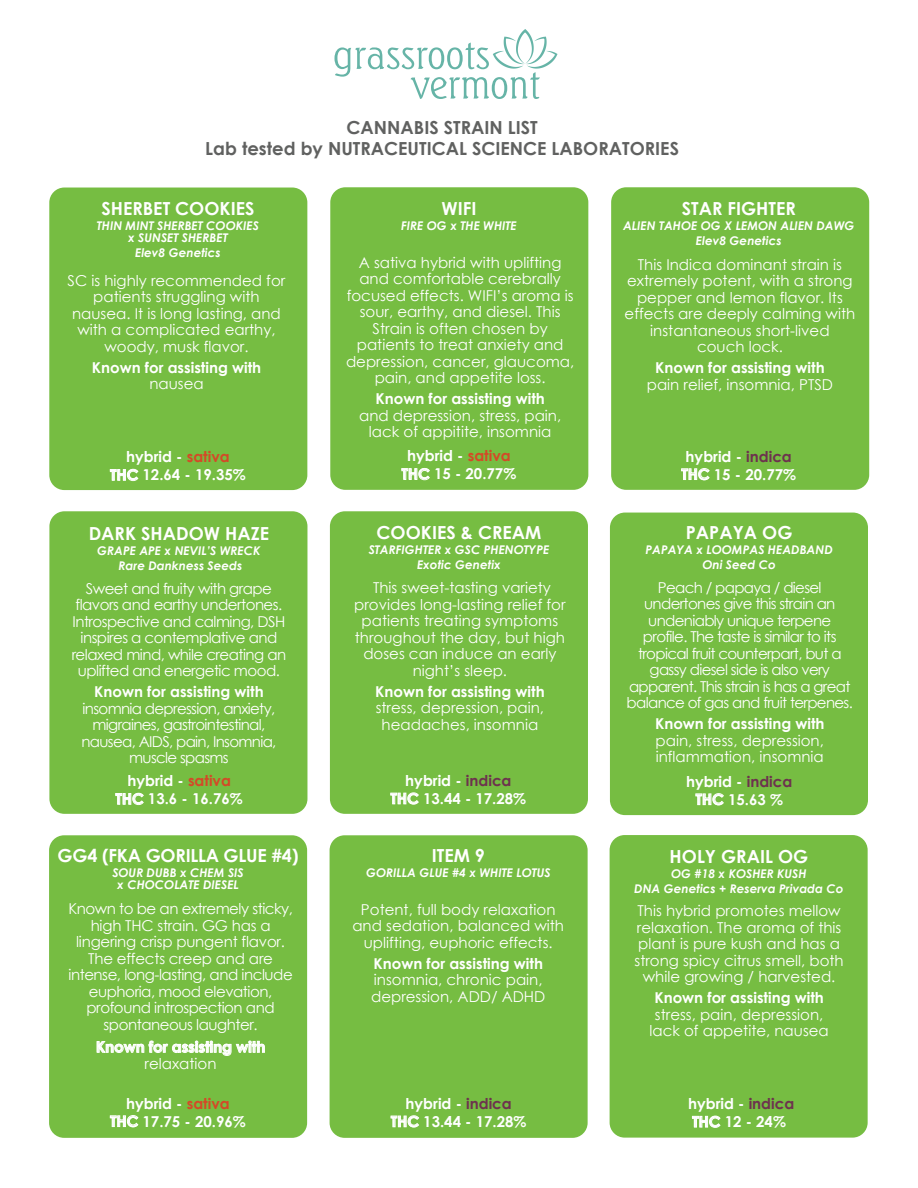
<style>
.page{position:relative;width:918px;height:1188px;background:#fff}
.page>*{position:absolute;margin:0;border:0;box-sizing:border-box;transform-origin:0 0}
.t1{font:700 18px "Century Gothic";color:#fff}
.t2{font:700 18px/21.6px "Century Gothic";color:#606160;text-align:center}
.t3{font:15px/16.5px "Century Gothic";color:#fff;text-align:center}
.t4{font:700 15px/18px "Century Gothic";color:#fff;text-align:center}
.t5{font:15px/16.5px "Century Gothic";letter-spacing:-.045em;color:#fff;text-align:center}
.t6{font:15px/16.5px "Century Gothic";letter-spacing:-.03em;color:#fff;text-align:center}
.t7{font:15px/16.5px "Century Gothic";letter-spacing:-.035em;color:#fff;text-align:center}
.t8{font:italic 700 12px/15px "Century Gothic";color:#fff;text-align:center}
.s1{color:#d44927}
.s2{color:#6d324e}
</style>
<div class="page">
<div style="left:49px;top:511px;width:258px;height:303px;background:#76bd42;border-radius:15px"></div>
<div style="left:611px;top:187px;width:258px;height:303px;background:#76bd42;border-radius:15px"></div>
<div style="left:330px;top:187px;width:258px;height:303px;background:#76bd42;border-radius:15px"></div>
<div style="left:330px;top:511px;width:258px;height:303px;background:#76bd42;border-radius:15px"></div>
<div style="left:610px;top:513px;width:258px;height:302px;background:#76bd42;border-radius:15px"></div>
<div style="left:49px;top:188px;width:258px;height:302px;background:#76bd42;border-radius:15px"></div>
<div style="left:49px;top:835px;width:258px;height:303px;background:#76bd42;border-radius:15px"></div>
<div style="left:330px;top:835px;width:258px;height:303px;background:#76bd42;border-radius:15px"></div>
<div style="left:610px;top:835px;width:258px;height:303px;background:#76bd42;border-radius:15px"></div>
<svg style="left:110px;top:469px;width:29px;height:12px"></svg>
<svg style="left:115px;top:793px;width:29px;height:12px"></svg>
<svg style="left:110px;top:1115px;width:28px;height:12px"></svg>
<svg style="left:97px;top:1041px;width:168px;height:15px"></svg>
<svg style="left:391px;top:1115px;width:28px;height:12px"></svg>
<svg style="left:401px;top:468px;width:29px;height:13px"></svg>
<svg style="left:695px;top:793px;width:29px;height:12px"></svg>
<svg style="left:692px;top:1116px;width:28px;height:12px"></svg>
<svg style="left:390px;top:792px;width:29px;height:13px"></svg>
<svg style="left:681px;top:468px;width:29px;height:13px"></svg>
<svg style="left:334px;top:29px;width:224px;height:70px"></svg>
<p class="t2" style="left:205px;top:115px;width:475px">CANNABIS STRAIN LIST<br>Lab tested by NUTRACEUTICAL SCIENCE LABORATORIES</p>
<p class="t1" style="left:101px;top:195px;width:155px">SHERBET COOKIES</p>
<p class="t8" style="left:97px;top:219px;width:164px;line-height:12px">THIN MINT SHERBET COOKIES x SUNSET SHERBET</p>
<p class="t8" style="left:135px;top:245px;width:87px">Elev8 Genetics</p>
<p class="t3" style="left:68px;top:272px;width:219px">SC is highly recommended for patients struggling with nausea. It is long lasting, and with a complicated earthy, woody, musk flavor.</p>
<p class="t4" style="left:92px;top:358px;width:171px">Known for assisting with</p>
<p class="t3" style="left:149px;top:375px;width:56px">nausea</p>
<p class="t4" style="left:110px;top:447px;width:137px">hybrid - <span class="s1">sativa<br></span>THC 12.64 - 19.35%</p>
<p class="t1" style="left:89px;top:519px;width:182px">DARK SHADOW HAZE</p>
<p class="t8" style="left:97px;top:542px;width:165px">GRAPE APE x NEVIL’S WRECK<br>Rare Dankness Seeds</p>
<p class="t7" style="left:72px;top:580px;width:216px">Sweet and fruity with grape flavors and earthy undertones.<br>Introspective and calming, DSH inspires a contemplative and relaxed mind, while creating an uplifted and energetic mood.</p>
<p class="t4" style="left:94px;top:682px;width:171px">Known for assisting with</p>
<p class="t5" style="left:81px;top:700px;width:196px">insomnia depression, anxiety, migraines, gastrointestinal, nausea, AIDS, pain, Insomnia, muscle spasms</p>
<p class="t4" style="left:116px;top:771px;width:129px">hybrid - <span class="s1">sativa<br></span>THC 13.6 - 16.76%</p>
<p class="t1" style="left:58px;top:841px;width:242px">GG4 (FKA GORILLA GLUE #4)</p>
<p class="t8" style="left:112px;top:866px;width:133px;line-height:12px">SOUR DUBB x CHEM SIS x CHOCOLATE DIESEL</p>
<p class="t6" style="left:68px;top:900px;width:226px">Known to be an extremely sticky, high THC strain. GG has a lingering crisp pungent flavor.<br>The effects creep and are intense, long-lasting, and include euphoria, mood elevation, profound introspection and spontaneous laughter.</p>
<p class="t4" style="left:96px;top:1037px;width:171px">Known for assisting with</p>
<p class="t3" style="left:145px;top:1055px;width:74px">relaxation</p>
<p class="t4" style="left:110px;top:1093px;width:137px">hybrid - <span class="s1">sativa<br></span>THC 17.75 - 20.96%</p>
<p class="t1" style="left:442px;top:195px;width:36px">WIFI</p>
<p class="t8" style="left:401px;top:218px;width:117px">FIRE OG x THE WHITE</p>
<p class="t3" style="left:346px;top:254px;width:230px">A sativa hybrid with uplifting and comfortable cerebrally focused effects. WIFI’s aroma is sour, earthy, and diesel. This<br>Strain is often chosen by patients to treat anxiety and depression, cancer, glaucoma, pain, and appetite loss.</p>
<p class="t4" style="left:375px;top:389px;width:171px">Known for assisting with</p>
<p class="t3" style="left:359px;top:407px;width:204px">and depression, stress, pain, lack of appitite, insomnia</p>
<p class="t4" style="left:402px;top:446px;width:116px">hybrid - <span class="s1">sativa<br></span>THC 15 - 20.77%</p>
<p class="t1" style="left:377px;top:518px;width:166px">COOKIES &amp; CREAM</p>
<p class="t8" style="left:369px;top:541px;width:182px">STARFIGHTER x GSC PHENOTYPE<br>Exotic Genetix</p>
<p class="t3" style="left:354px;top:579px;width:213px">This sweet-tasting variety provides long-lasting relief for patients treating symptoms throughout the day, but high doses can induce an early night’s sleep.</p>
<p class="t4" style="left:375px;top:682px;width:171px">Known for assisting with</p>
<p class="t3" style="left:376px;top:699px;width:170px">stress, depression, pain, headaches, insomnia</p>
<p class="t4" style="left:391px;top:771px;width:137px">hybrid - <span class="s2">indica<br></span>THC 13.44 - 17.28%</p>
<p class="t1" style="left:432px;top:841px;width:55px">ITEM 9</p>
<p class="t8" style="left:366px;top:864px;width:186px">GORILLA GLUE #4 x WHITE LOTUS</p>
<p class="t3" style="left:352px;top:901px;width:213px">Potent, full body relaxation and sedation, balanced with uplifting, euphoric effects.</p>
<p class="t4" style="left:374px;top:954px;width:171px">Known for assisting with</p>
<p class="t3" style="left:371px;top:971px;width:176px;text-align:left">insomnia, chronic pain, depression, ADD/ ADHD</p>
<p class="t4" style="left:391px;top:1094px;width:137px">hybrid - <span class="s2">indica<br></span>THC 13.44 - 17.28%</p>
<p class="t1" style="left:682px;top:195px;width:116px">STAR FIGHTER</p>
<p class="t8" style="left:623px;top:218px;width:233px">ALIEN TAHOE OG X LEMON ALIEN DAWG<br>Elev8 Genetics</p>
<p class="t3" style="left:625px;top:256px;width:232px">This Indica dominant strain is extremely potent, with a strong pepper and lemon flavor. Its effects are deeply calming with instantaneous short-lived<br>couch lock.</p>
<p class="t4" style="left:655px;top:358px;width:171px">Known for assisting with</p>
<p class="t3" style="left:647px;top:376px;width:188px">pain relief, insomnia, PTSD</p>
<p class="t4" style="left:681px;top:446px;width:116px;text-align:left">hybrid - <span class="s2">indica<br></span>THC 15 - 20.77%</p>
<p class="t1" style="left:686px;top:518px;width:108px">PAPAYA OG</p>
<p class="t8" style="left:646px;top:541px;width:189px">PAPAYA x LOOMPAS HEADBAND<br>Oni Seed Co</p>
<p class="t5" style="left:627px;top:579px;width:228px">Peach / papaya / diesel undertones give this strain an undeniably unique terpene profile. The taste is similar to its tropical fruit counterpart, but a gassy diesel side is also very apparent. This strain is has a great balance of gas and fruit terpenes.</p>
<p class="t4" style="left:655px;top:714px;width:171px">Known for assisting with</p>
<p class="t3" style="left:656px;top:732px;width:170px;text-align:left">pain, stress, depression, inflammation, insomnia</p>
<p class="t4" style="left:686px;top:772px;width:108px">hybrid - <span class="s2">indica<br></span>THC 15.63 %</p>
<p class="t1" style="left:670px;top:842px;width:140px">HOLY GRAIL OG</p>
<p class="t8" style="left:634px;top:865px;width:211px">OG #18 x KOSHER KUSH<br>DNA Genetics + Reserva Privada Co</p>
<p class="t3" style="left:635px;top:903px;width:211px">This hybrid promotes mellow relaxation. The aroma of this plant is pure kush and has a strong spicy citrus smell, both while growing / harvested.</p>
<p class="t4" style="left:654px;top:988px;width:171px">Known for assisting with</p>
<p class="t3" style="left:649px;top:1006px;width:181px">stress, pain, depression, lack of appetite, nausea</p>
<p class="t4" style="left:688px;top:1094px;width:108px;text-align:left">hybrid - <span class="s2">indica<br></span>THC 12 - 24%</p>
</div>
